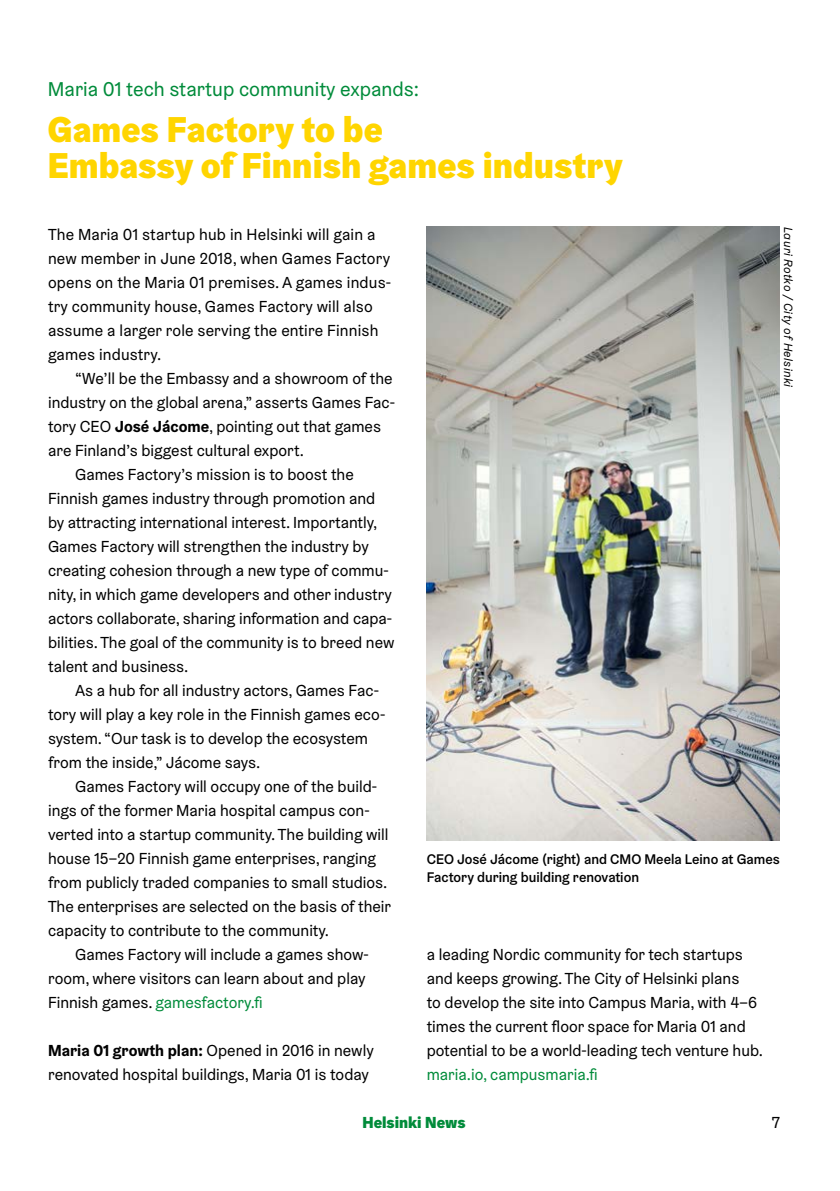
<style>
.page{position:relative;width:840px;height:1191px;background:#fff}
.page>*{position:absolute;margin:0;border:0;box-sizing:border-box;transform-origin:0 0}
.t1{font:900 36px/36px "Helsinki Grotesk";color:#ffd500}
.t2{font:20px "Helsinki Grotesk";color:#008b3a}
.t3{font:16px/24px "Helsinki Grotesk";color:#000}
.t4{font:16px "Helsinki Grotesk";color:#008b3a}
.t5{font:900 16px "Helsinki Grotesk";color:#008b3a}
.t6{font:500 14px/18px "Helsinki Grotesk";color:#000}
.t7{font:italic 12px "Helsinki Grotesk";letter-spacing:.035em;color:#000}
.s1{font-weight:700}
.s2{color:#000}
</style>
<div class="page">
<img style="left:426px;top:227px;width:353px;height:613px">
<p class="t2" style="left:48px;top:77px;width:372px">Maria 01 tech startup community expands:</p>
<h1 class="t1" style="left:48px;top:111px;width:576px">Games Factory to be<br>Embassy of Finnish games industry</h1>
<p class="t3" style="left:48px;top:222px;width:344px">The Maria 01 startup hub in Helsinki will gain a new member in June 2018, when Games Factory opens on the Maria 01 premises. A games indus&shy;try community house, Games Factory will also assume a larger role serving the entire Finnish games industry.</p>
<p class="t3" style="left:75px;top:366px;width:319px">“We’ll be the Embassy and a showroom of the</p>
<p class="t3" style="left:48px;top:390px;width:348px">industry on the global arena,” asserts Games Fac-</p>
<p class="t3" style="left:48px;top:414px;width:334px">tory CEO <span class="s1">José Jácome</span>, pointing out that games</p>
<p class="t3" style="left:48px;top:438px;width:257px">are Finland’s biggest cultural export.</p>
<p class="t3" style="left:75px;top:462px;width:280px">Games Factory’s mission is to boost the</p>
<p class="t3" style="left:48px;top:486px;width:328px">Finnish games industry through promotion and</p>
<p class="t3" style="left:48px;top:510px;width:331px">by attracting international interest. Importantly,</p>
<p class="t3" style="left:48px;top:534px;width:322px">Games Factory will strengthen the industry by</p>
<p class="t3" style="left:48px;top:558px;width:342px">creating cohesion through a new type of commu-</p>
<p class="t3" style="left:48px;top:582px;width:345px">nity, in which game developers and other industry</p>
<p class="t3" style="left:48px;top:606px;width:345px">actors collaborate, sharing information and capa-</p>
<p class="t3" style="left:48px;top:630px;width:348px">bilities. The goal of the community is to breed new</p>
<p class="t3" style="left:48px;top:654px;width:142px">talent and business.</p>
<p class="t3" style="left:75px;top:678px;width:305px">As a hub for all industry actors, Games Fac-</p>
<p class="t3" style="left:48px;top:702px;width:338px">tory will play a key role in the Finnish games eco-</p>
<p class="t3" style="left:48px;top:726px;width:321px">system. “Our task is to develop the ecosystem</p>
<p class="t3" style="left:48px;top:750px;width:214px">from the inside,” Jácome says.</p>
<p class="t3" style="left:75px;top:774px;width:303px">Games Factory will occupy one of the build-</p>
<p class="t3" style="left:48px;top:798px;width:323px">ings of the former Maria hospital campus con-</p>
<p class="t3" style="left:48px;top:822px;width:342px">verted into a startup community. The building will</p>
<p class="t3" style="left:48px;top:846px;width:329px">house 15–20 Finnish game enterprises, ranging</p>
<p class="t3" style="left:48px;top:870px;width:341px">from publicly traded companies to small studios.</p>
<p class="t3" style="left:48px;top:894px;width:344px">The enterprises are selected on the basis of their</p>
<p class="t3" style="left:48px;top:918px;width:282px">capacity to contribute to the community.</p>
<p class="t3" style="left:75px;top:942px;width:295px">Games Factory will include a games show-</p>
<p class="t3" style="left:48px;top:966px;width:319px">room, where visitors can learn about and play</p>
<p class="t4" style="left:48px;top:993px;width:216px"><span class="s2">Finnish games.</span> gamesfactory.fi</p>
<p class="t3" style="left:48px;top:1038px;width:327px"><span class="s1">Maria 01 growth plan:</span> Opened in 2016 in newly renovated hospital buildings, Maria 01 is today</p>
<p class="t7" style="left:795px;top:227px;width:162px;rotate:90deg">Lauri Rotko / City of Helsinki</p>
<p class="t6" style="left:426px;top:850px;width:354px">CEO José Jácome (right) and CMO Meela Leino at Games<br>Factory during building renovation</p>
<p class="t3" style="left:426px;top:942px;width:337px">a leading Nordic community for tech startups and keeps growing. The City of Helsinki plans<br>to develop the site into Campus Maria, with 4–6 times the current floor space for Maria 01 and potential to be a world-leading tech venture hub.</p>
<p class="t4" style="left:426px;top:1065px;width:172px">maria.io, campusmaria.fi</p>
<p class="t5" style="left:362px;top:1112px;width:104px">Helsinki News</p>
<p class="t3" style="left:771px;top:1110px;width:10px">7</p>
</div>
